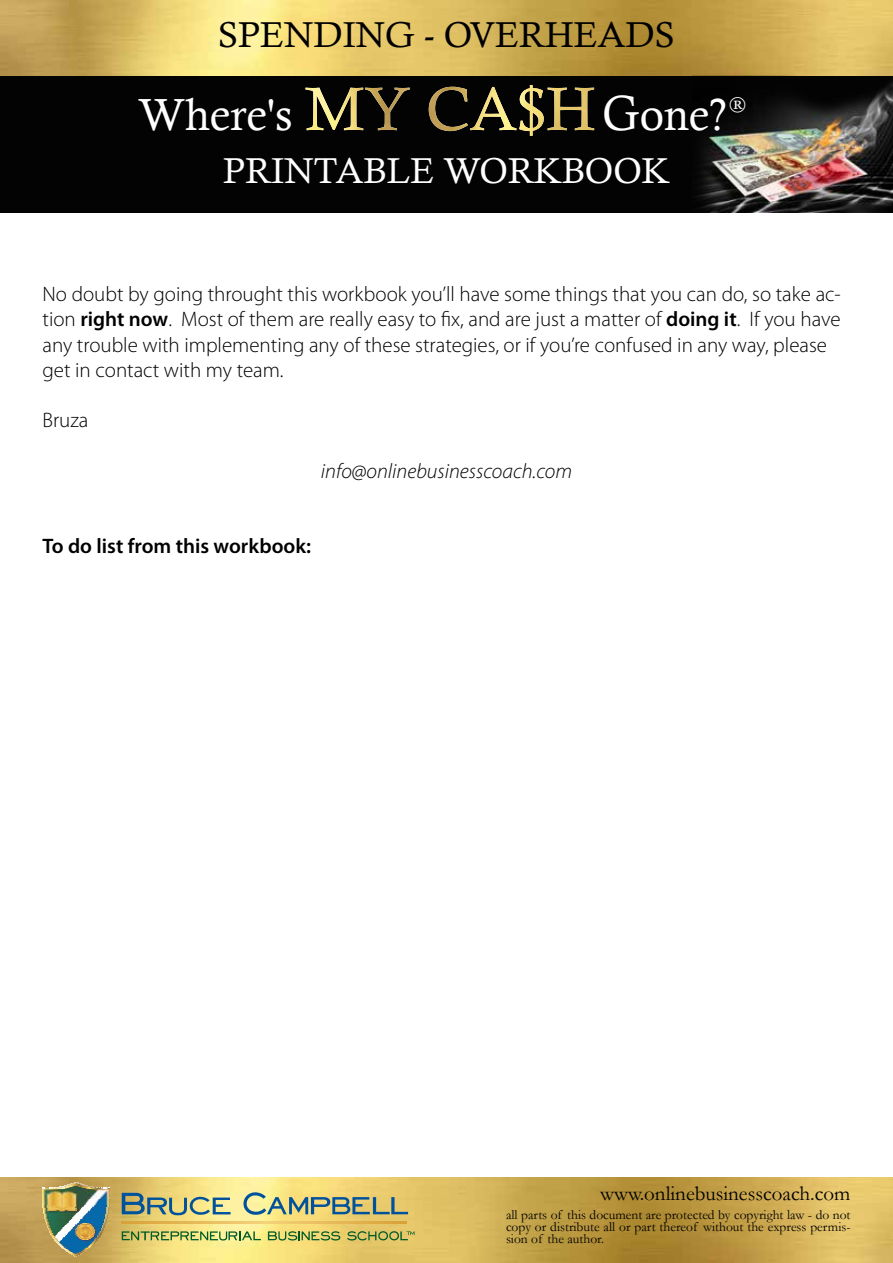
<style>
.page{position:relative;width:893px;height:1263px;background:#fff}
.page>*{position:absolute;margin:0;border:0;box-sizing:border-box;transform-origin:0 0}
.t1{font:45px "Calisto";color:#fff}
.t2{font:36px "Calisto";color:#000}
.t3{font:36px "Calisto";color:#fff}
.t4{font:300 21px/25.2px "Myriad Pro";color:#000}
.t5{font:italic 300 21px "Myriad Pro";color:#000}
.t6{font:21px "Garamond";color:#000}
.t7{font:600 21px "Myriad Pro";color:#000}
.t8{font:18px "Georgia";color:#fff}
.t9{font:13.5px/12px "Garamond";color:#000;text-align:justify}
.s1{font-size:49.5px}
.s2{font-weight:600}
</style>
<div class="page">
<img style="left:0;top:0;width:893px;height:77px">
<div style="left:0;top:77px;width:893px;height:136px;background:#030303"></div>
<img style="left:693px;top:75px;width:200px;height:138px">
<svg style="left:305px;top:87px;width:289px;height:44px"></svg>
<img style="left:429px;top:85px;width:156px;height:51px">
<img style="left:0;top:1178px;width:893px;height:85px">
<svg style="left:62px;top:1247px;width:28px;height:10px"></svg>
<img style="left:43px;top:1189px;width:66px;height:58px">
<img style="left:51px;top:1188px;width:50px;height:1px">
<img style="left:60px;top:1186px;width:32px;height:2px">
<svg style="left:62px;top:1182px;width:28px;height:5px"></svg>
<svg style="left:122px;top:1222px;width:285px;height:1px"></svg>
<svg style="left:122px;top:1193px;width:109px;height:22px;background:#9fab88"></svg>
<svg style="left:243px;top:1192px;width:165px;height:23px;background:#aeb385"></svg>
<svg style="left:122px;top:1231px;width:139px;height:9px"></svg>
<svg style="left:347px;top:1231px;width:67px;height:9px"></svg>
<svg style="left:268px;top:1231px;width:72px;height:9px"></svg>
<h2 class="t2" style="left:218px;top:14px;width:458px">SPENDING - OVERHEADS</h2>
<h1 class="t1" style="left:138px;top:88px;width:156px">Where's</h1>
<h1 class="t1" style="left:603px;top:88px;width:126px"><span class="s1">G</span>one?</h1>
<p class="t8" style="left:729px;top:91px;width:18px">®</p>
<h2 class="t3" style="left:223px;top:150px;width:448px">PRINTABLE WORKBOOK</h2>
<p class="t4" style="left:43px;top:282px;width:800px">No doubt by going throught this workbook you’ll have some things that you can do, so take ac&shy;tion <span class="s2">right now</span>. Most of them are really easy to fix, and are just a matter of <span class="s2">doing it</span>. If you have any trouble with implementing any of these strategies, or if you’re confused in any way, please get in contact with my team.</p>
<p class="t4" style="left:43px;top:408px;width:47px">Bruza</p>
<p class="t5" style="left:321px;top:458px;width:253px">info@onlinebusinesscoach.com</p>
<p class="t7" style="left:43px;top:533px;width:270px">To do list from this workbook:</p>
<p class="t6" style="left:600px;top:1181px;width:252px">www.onlinebusinesscoach.com</p>
<p class="t9" style="left:506px;top:1208px;width:346px">all parts of this document are protected by copyright law - do not copy or distribute all or part thereof without the express permis&shy;sion of the author.</p>
</div>
